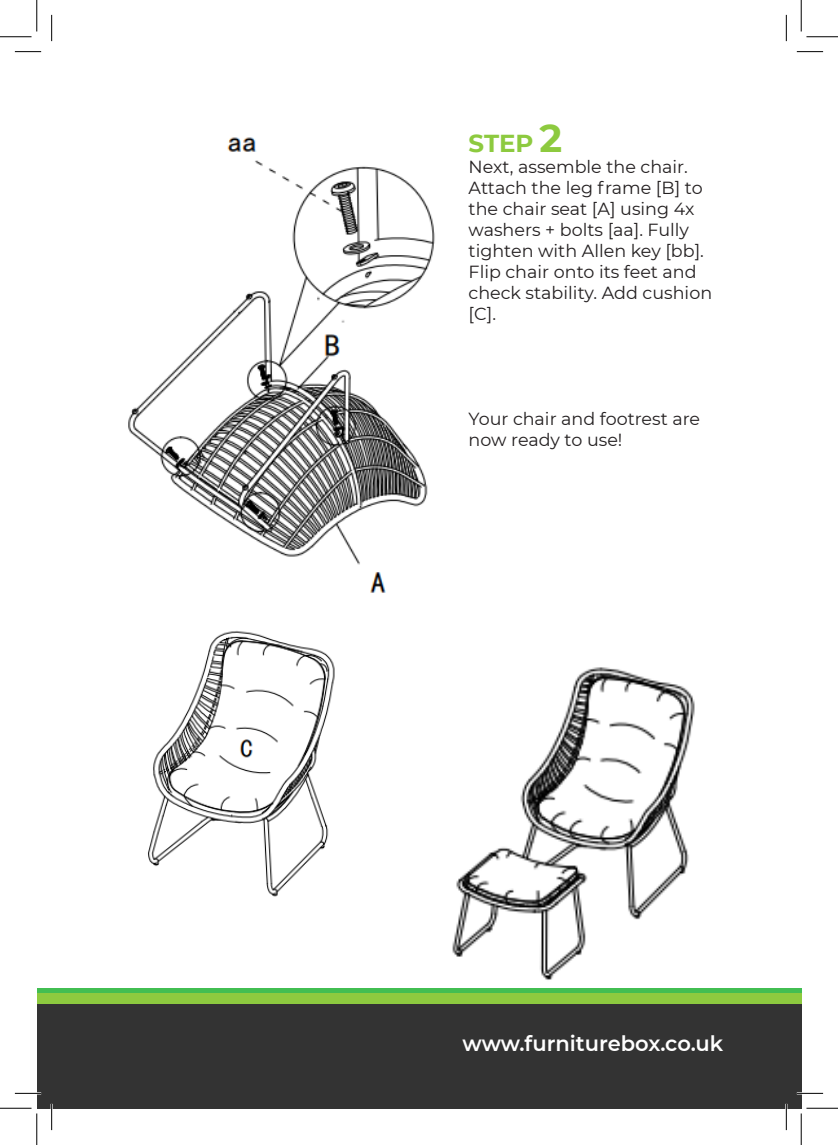
<style>
.page{position:relative;width:838px;height:1145px;background:#fff}
.page>*{position:absolute;margin:0;border:0;box-sizing:border-box;transform-origin:0 0}
.t1{font:700 24.5px "Montserrat";color:#8dca3f}
.t2{font:600 21px "Montserrat";color:#fff}
.t3{font:17.5px/21px "Montserrat";color:#231f20}
.s1{font-size:38.5px}
</style>
<div class="page">
<div style="left:37px;top:988px;width:764px;height:105px;background:#42be52"></div>
<div style="left:37px;top:993px;width:764px;height:105px;background:#8dca3f"></div>
<div style="left:37px;top:1004px;width:764px;height:104px;background:#333"></div>
<img style="left:128px;top:137px;width:307px;height:456px">
<img style="left:148px;top:631px;width:187px;height:266px">
<img style="left:452px;top:667px;width:243px;height:313px">
<hr style="left:15px;top:1092px;width:26px;height:2px;background:#fff">
<hr style="left:796px;top:1092px;width:27px;height:2px;background:#fff">
<hr style="left:51px;top:1104px;width:2px;height:26px;background:#fff">
<hr style="left:785px;top:1104px;width:2px;height:26px;background:#fff">
<svg style="left:15px;top:51px;width:26px;height:1px"></svg>
<svg style="left:796px;top:51px;width:27px;height:1px"></svg>
<svg style="left:15px;top:1093px;width:26px;height:1px"></svg>
<svg style="left:796px;top:1093px;width:27px;height:1px"></svg>
<svg style="left:51px;top:15px;width:1px;height:26px"></svg>
<svg style="left:51px;top:1104px;width:1px;height:26px"></svg>
<svg style="left:786px;top:15px;width:1px;height:26px"></svg>
<svg style="left:786px;top:1104px;width:1px;height:26px"></svg>
<hr style="left:0;top:36px;width:32px;height:1px;background:#000">
<hr style="left:806px;top:36px;width:31px;height:1px;background:#000">
<hr style="left:0;top:1108px;width:32px;height:1px;background:#000">
<hr style="left:806px;top:1108px;width:31px;height:1px;background:#000">
<hr style="left:36px;top:0;width:1px;height:31px;background:#000">
<hr style="left:36px;top:1113px;width:1px;height:32px;background:#000">
<hr style="left:800px;top:0;width:1px;height:31px;background:#000">
<hr style="left:800px;top:1113px;width:1px;height:32px;background:#000">
<p class="t1" style="left:468px;top:126px;width:95px">STEP <span class="s1">2</span></p>
<p class="t3" style="left:468px;top:156px;width:221px">Next, assemble the chair.</p>
<p class="t3" style="left:468px;top:177px;width:245px">Attach the leg frame [B] to the chair seat [A] using 4x washers + bolts [aa]. Fully tighten with Allen key [bb].<br>Flip chair onto its feet and check stability. Add cushion [C].</p>
<p class="t3" style="left:468px;top:408px;width:233px">Your chair and footrest are now ready to use!</p>
<p class="t2" style="left:462px;top:1028px;width:262px">www.furniturebox.co.uk</p>
</div>
